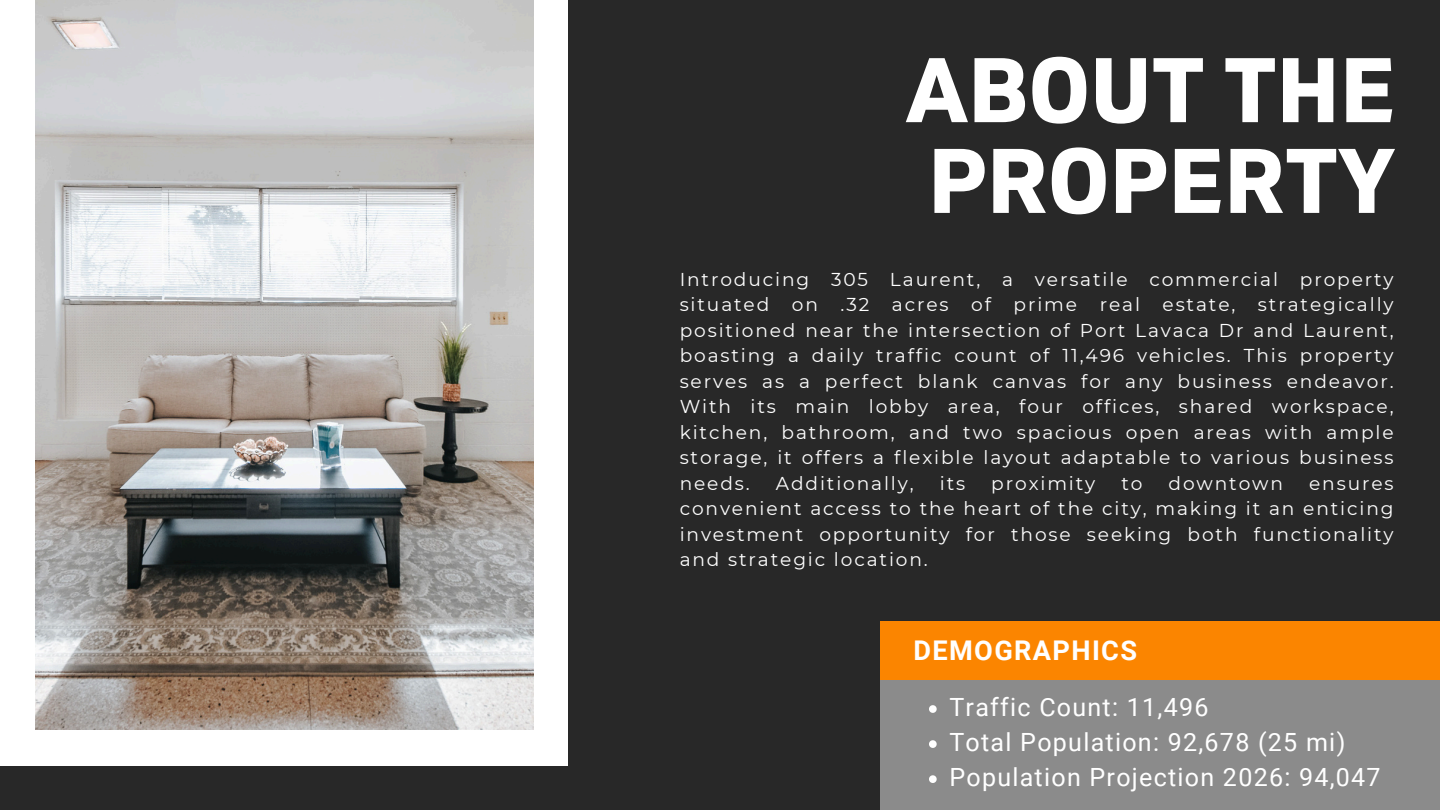
<style>
.page{position:relative;width:1440px;height:810px;background:#282828}
.page>*{position:absolute;margin:0;border:0;box-sizing:border-box;transform-origin:0 0}
.t1{font:700 91.4px/90.8px "Gilam";color:#fff}
.t2{font:700 27.2px "Roboto";letter-spacing:.05em;color:#fff}
.t3{font:25.1px "Roboto";letter-spacing:.05em;color:#fff}
.t4{font:18.6px/25.5px "Montserrat";letter-spacing:.1em;color:#fff;text-align:justify}
</style>
<div class="page">
<div style="left:0;top:0;width:567px;height:766px;background:#fff"></div>
<img style="left:36px;top:0;width:498px;height:729px">
<div style="left:881px;top:667px;width:559px;height:143px;background:#8b8b8b"></div>
<div style="left:881px;top:621px;width:559px;height:58px;background:#fb8500"></div>
<svg style="left:929px;top:705px;width:8px;height:8px"></svg>
<svg style="left:929px;top:740px;width:8px;height:8px"></svg>
<svg style="left:929px;top:775px;width:8px;height:8px"></svg>
<h1 class="t1" style="left:906px;top:48px;width:491px">ABOUT THE<br>PROPERTY</h1>
<p class="t4" style="left:680px;top:266px;width:716px">Introducing 305 Laurent, a versatile commercial property situated on .32 acres of prime real estate, strategically positioned near the intersection of Port Lavaca Dr and Laurent, boasting a daily traffic count of 11,496 vehicles. This property serves as a perfect blank canvas for any business endeavor.<br>With its main lobby area, four offices, shared workspace, kitchen, bathroom, and two spacious open areas with ample storage, it offers a flexible layout adaptable to various business needs.</p>
<p class="t4" style="left:776px;top:470px;width:139px">Additionally,</p>
<p class="t4" style="left:940px;top:470px;width:27px">its</p>
<p class="t4" style="left:991px;top:470px;width:106px">proximity</p>
<p class="t4" style="left:1121px;top:470px;width:23px">to</p>
<p class="t4" style="left:1169px;top:470px;width:116px">downtown</p>
<p class="t4" style="left:680px;top:470px;width:716px;text-indent:630px">ensures convenient access to the heart of the city, making it an enticing investment opportunity for those seeking both functionality and strategic location.</p>
<p class="t2" style="left:914px;top:634px;width:225px">DEMOGRAPHICS</p>
<p class="t3" style="left:949px;top:693px;width:261px">Traffic Count: 11,496</p>
<p class="t3" style="left:949px;top:728px;width:397px">Total Population: 92,678 (25 mi)</p>
<p class="t3" style="left:949px;top:763px;width:433px">Population Projection 2026: 94,047</p>
</div>
